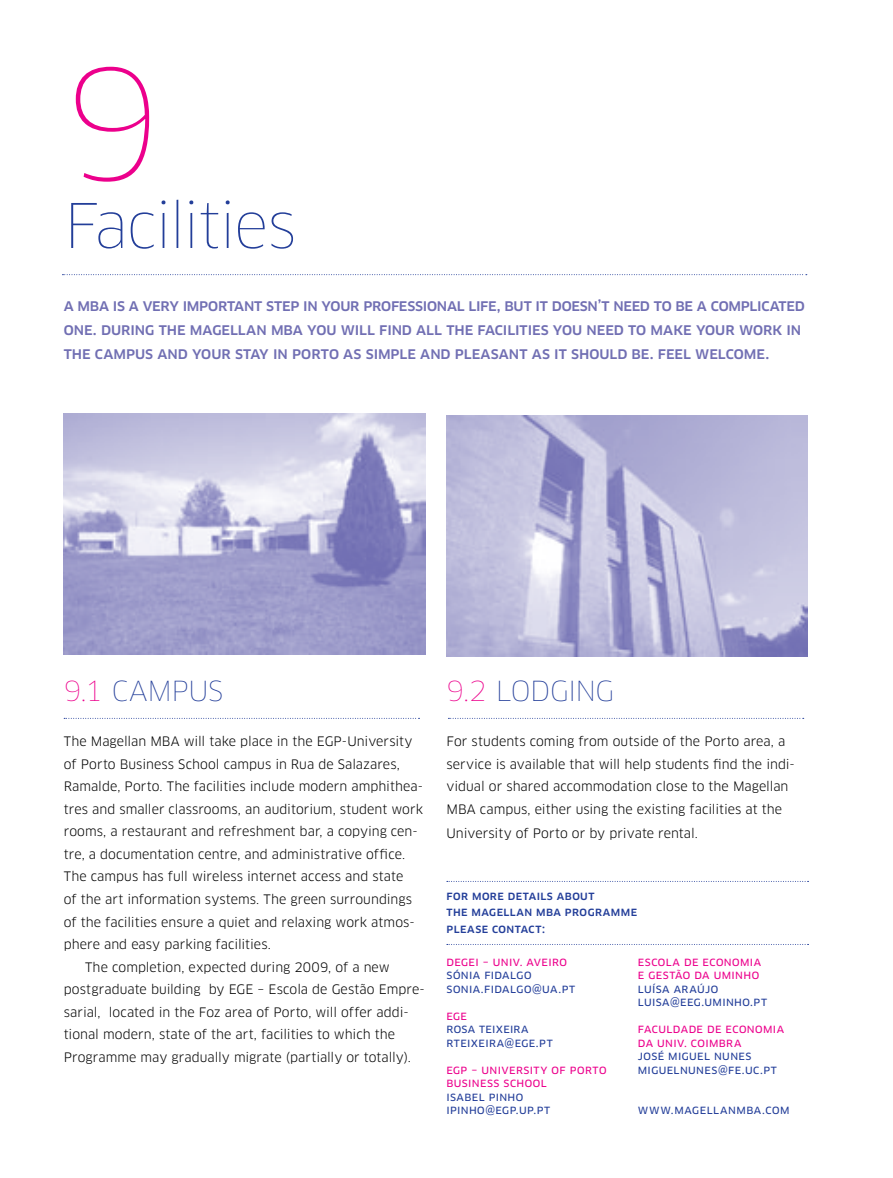
<style>
.page{position:relative;width:893px;height:1178px;background:#fff}
.page>*{position:absolute;margin:0;border:0;box-sizing:border-box;transform-origin:0 0}
.t1{font:100 150px "Clan";color:#ec008c}
.t2{font:100 60px "Clan";letter-spacing:-.045em;color:#233e99}
.t3{font:100 27px "Clan";letter-spacing:-.015em;color:#233e99}
.t4{font:15px/24px "Clan Medium SC";letter-spacing:-.01em;color:#716fb3}
.t5{font:12.75px/22.5px "Clan";color:#000}
.t6{font:11.25px/13.5px "Clan News SC";letter-spacing:.035em;color:#233e99}
.t7{font:11.25px/13.5px "Clan News SC";letter-spacing:.035em;color:#ec008c}
.t8{font:11.25px/16.5px "Clan Medium SC";letter-spacing:.04em;color:#233e99}
.s1{color:#ec008c}
</style>
<div class="page">
<svg style="left:64px;top:718px;width:355px;height:1px"></svg>
<svg style="left:448px;top:718px;width:356px;height:1px"></svg>
<svg style="left:62px;top:274px;width:745px;height:1px"></svg>
<img style="left:64px;top:413px;width:361px;height:241px">
<img style="left:446px;top:415px;width:362px;height:241px">
<svg style="left:447px;top:944px;width:361px;height:1px"></svg>
<svg style="left:447px;top:881px;width:361px;height:1px"></svg>
<h1 class="t1" style="left:64px;top:32px;width:100px">9</h1>
<h2 class="t2" style="left:64px;top:189px;width:234px">Facilities</h2>
<p class="t4" style="left:64px;top:294px;width:742px">A MBA IS A VERY IMPORTANT STEP IN YOUR PROFESSIONAL LIFE, BUT IT DOESN’T NEED TO BE A COMPLICATED<br>ONE. DURING THE MAGELLAN MBA YOU WILL FIND ALL THE FACILITIES YOU NEED TO MAKE YOUR WORK IN<br>THE CAMPUS AND YOUR STAY IN PORTO AS SIMPLE AND PLEASANT AS IT SHOULD BE. FEEL WELCOME.</p>
<h3 class="t3" style="left:64px;top:675px;width:161px"><span class="s1">9.1</span> CAMPUS</h3>
<p class="t5" style="left:64px;top:731px;width:350px">The Magellan MBA will take place in the EGP-University</p>
<p class="t5" style="left:64px;top:753px;width:338px">of Porto Business School campus in Rua de Salazares,</p>
<p class="t5" style="left:64px;top:776px;width:361px">Ramalde, Porto. The facilities include modern amphithea-</p>
<p class="t5" style="left:64px;top:798px;width:361px">tres and smaller classrooms, an auditorium, student work</p>
<p class="t5" style="left:64px;top:821px;width:356px">rooms, a restaurant and refreshment bar, a copying cen-</p>
<p class="t5" style="left:64px;top:843px;width:343px">tre, a documentation centre, and administrative office.</p>
<p class="t5" style="left:64px;top:866px;width:341px">The campus has full wireless internet access and state</p>
<p class="t5" style="left:64px;top:888px;width:350px">of the art information systems. The green surroundings</p>
<p class="t5" style="left:64px;top:911px;width:352px">of the facilities ensure a quiet and relaxing work atmos-</p>
<p class="t5" style="left:64px;top:933px;width:209px">phere and easy parking facilities.</p>
<p class="t5" style="left:85px;top:956px;width:306px">The completion, expected during 2009, of a new</p>
<p class="t5" style="left:64px;top:978px;width:363px">postgraduate building by EGE – Escola de Gestão Empre-</p>
<p class="t5" style="left:64px;top:1001px;width:346px">sarial, located in the Foz area of Porto, will offer addi-</p>
<p class="t5" style="left:64px;top:1023px;width:333px">tional modern, state of the art, facilities to which the</p>
<p class="t5" style="left:64px;top:1046px;width:349px">Programme may gradually migrate (partially or totally).</p>
<h3 class="t3" style="left:446px;top:675px;width:169px"><span class="s1">9.2</span> LODGING</h3>
<p class="t5" style="left:446px;top:731px;width:350px">For students coming from outside of the Porto area, a service is available that will help students find the indi&shy;vidual or shared accommodation close to the Magellan MBA campus, either using the existing facilities at the</p>
<p class="t5" style="left:446px;top:822px;width:253px">University of Porto or by private rental.</p>
<p class="t8" style="left:446px;top:887px;width:192px">FOR MORE DETAILS ABOUT<br>THE MAGELLAN MBA PROGRAMME<br>PLEASE CONTACT:</p>
<p class="t7" style="left:446px;top:955px;width:122px">DEGEI – UNIV. AVEIRO</p>
<p class="t6" style="left:446px;top:968px;width:130px">SÓNIA FIDALGO<br>SONIA.FIDALGO@UA.PT</p>
<p class="t7" style="left:446px;top:1009px;width:22px">EGE</p>
<p class="t6" style="left:446px;top:1022px;width:108px">ROSA TEIXEIRA<br>RTEIXEIRA@EGE.PT</p>
<p class="t7" style="left:446px;top:1063px;width:162px">EGP – UNIVERSITY OF PORTO<br>BUSINESS SCHOOL</p>
<p class="t6" style="left:446px;top:1090px;width:105px">ISABEL PINHO<br>IPINHO@EGP.UP.PT</p>
<p class="t7" style="left:638px;top:955px;width:125px">ESCOLA DE ECONOMIA<br>E GESTÃO DA UMINHO</p>
<p class="t6" style="left:638px;top:982px;width:131px">LUÍSA ARAÚJO<br>LUISA@EEG.UMINHO.PT</p>
<p class="t7" style="left:638px;top:1022px;width:148px">FACULDADE DE ECONOMIA<br>DA UNIV. COIMBRA</p>
<p class="t6" style="left:638px;top:1049px;width:140px">JOSÉ MIGUEL NUNES<br>MIGUELNUNES@FE.UC.PT</p>
<p class="t6" style="left:638px;top:1103px;width:153px">WWW.MAGELLANMBA.COM</p>
</div>
